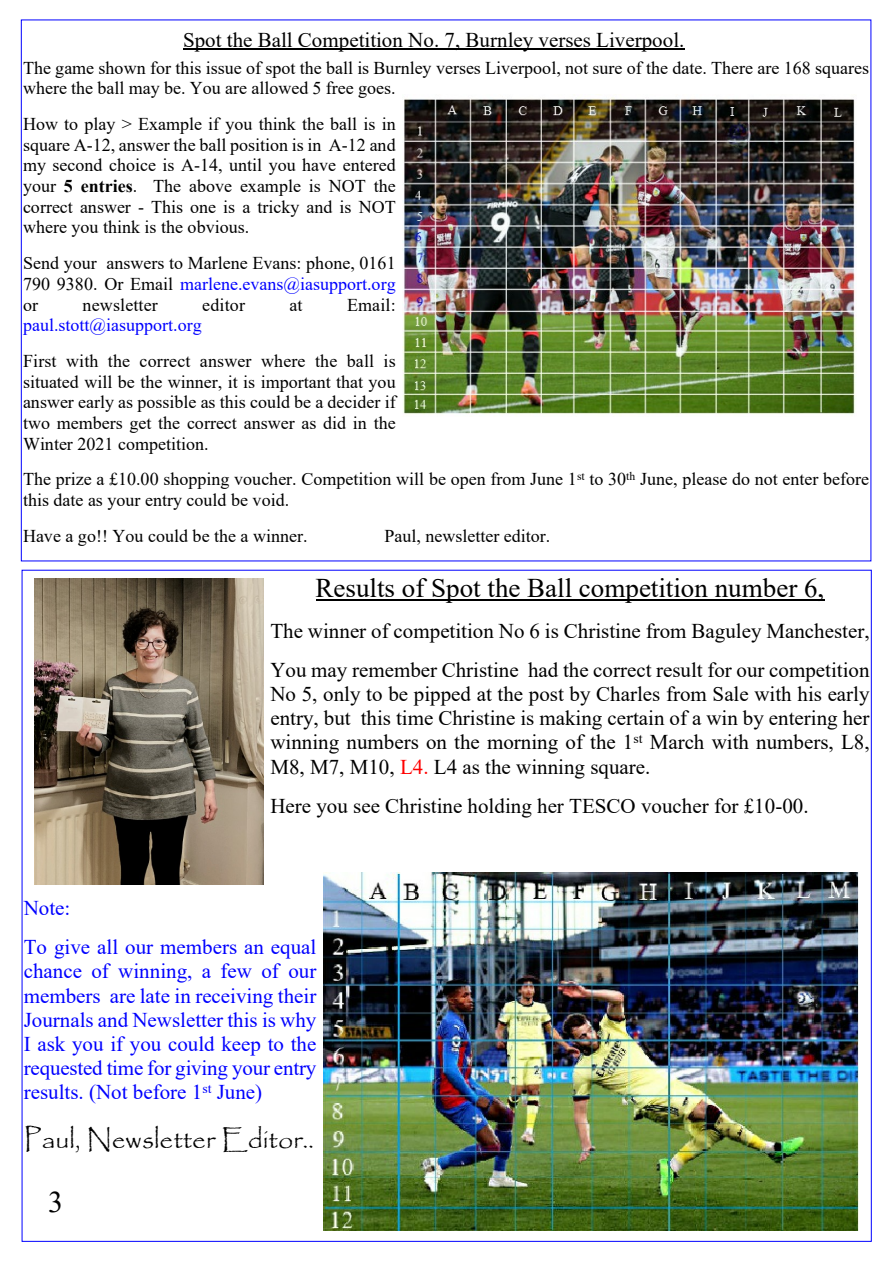
<style>
.page{position:relative;width:893px;height:1263px;background:#fff}
.page>*{position:absolute;margin:0;border:0;box-sizing:border-box;transform-origin:0 0}
.t1{font:30px "Times New Roman";color:#000}
.t2{font:27px "Times New Roman";color:#000}
.t3{font:27px "Papyrus";color:#000}
.t4{font:21px/24.2px "Times New Roman";color:#000}
.t5{font:21px/24.2px "Times New Roman";color:#00f}
.t6{font:18px/20.7px "Times New Roman";color:#000;text-align:justify}
.t7{font:18px "Times New Roman";color:#00f}
.s1{font-weight:700}
.s2{color:#00f}
.s3{color:#f00}
</style>
<div class="page">
<img style="left:402px;top:94px;width:454px;height:321px">
<img style="left:34px;top:578px;width:230px;height:306px">
<hr style="left:316px;top:599px;width:508px;height:2px;background:#000">
<img style="left:323px;top:873px;width:536px;height:357px">
<hr style="left:183px;top:48px;width:501px;height:1px;background:#000">
<p class="t4" style="left:183px;top:29px;width:503px">Spot the Ball Competition No. 7, Burnley verses Liverpool.</p>
<p class="t6" style="left:23px;top:59px;width:848px">The game shown for this issue of spot the ball is Burnley verses Liverpool, not sure of the date. There are 168 squares where the ball may be. You are allowed 5 free goes.</p>
<p class="t6" style="left:23px;top:115px;width:374px">How to play &gt; Example if you think the ball is in square A-12, answer the ball position is in A-12 and my second choice is A-14, until you have entered your <span class="s1">5 entries</span>. The above example is NOT the correct answer - This one is a tricky and is NOT where you think is the obvious.</p>
<p class="t6" style="left:23px;top:254px;width:374px">Send your answers to Marlene Evans: phone, 0161<br>790 9380. Or Email <span class="s2">marlene.evans@iasupport.org </span>or</p>
<p class="t6" style="left:83px;top:296px;width:77px">newsletter</p>
<p class="t6" style="left:202px;top:296px;width:44px">editor</p>
<p class="t6" style="left:289px;top:296px;width:15px">at</p>
<p class="t6" style="left:347px;top:296px;width:50px">Email:</p>
<p class="t7" style="left:23px;top:319px;width:180px">paul.stott@iasupport.org</p>
<p class="t6" style="left:23px;top:352px;width:374px">First with the correct answer where the ball is situated will be the winner, it is important that you answer early as possible as this could be a decider if two members get the correct answer as did in the Winter 2021 competition.</p>
<p class="t6" style="left:23px;top:471px;width:848px">The prize a £10.00 shopping voucher. Competition will be open from June 1<sup>st</sup> to 30<sup>th</sup> June, please do not enter before this date as your entry could be void.</p>
<p class="t6" style="left:23px;top:527px;width:286px">Have a go!! You could be the a winner.</p>
<p class="t6" style="left:384px;top:527px;width:167px">Paul, newsletter editor.</p>
<h2 class="t2" style="left:316px;top:578px;width:510px">Results of Spot the Ball competition number 6,</h2>
<p class="t4" style="left:270px;top:613px;width:601px;line-height:39.2px">The winner of competition No 6 is Christine from Baguley Manchester,<br>You may remember Christine had the correct result for our competition</p>
<p class="t4" style="left:270px;top:684px;width:601px;text-align:justify">No 5, only to be pipped at the post by Charles from Sale with his early entry, but this time Christine is making certain of a win by entering her winning numbers on the morning of the 1<sup>st</sup> March with numbers, L8, M8, M7, M10, <span class="s3">L4.</span> L4 as the winning square.</p>
<p class="t4" style="left:270px;top:796px;width:540px">Here you see Christine holding her TESCO voucher for £10-00.</p>
<p class="t5" style="left:24px;top:890px;width:294px;line-height:39.2px">Note:<br>To give all our members an equal</p>
<p class="t5" style="left:24px;top:961px;width:294px;text-align:justify">chance of winning, a few of our members are late in receiving their Journals and Newsletter this is why I ask you if you could keep to the requested time for giving your entry results. (Not before 1<sup>st</sup> June)</p>
<h2 class="t3" style="left:24px;top:1126px;width:292px">Paul, Newsletter Editor..</h2>
<h1 class="t1" style="left:48px;top:1191px;width:16px">3</h1>
</div>
